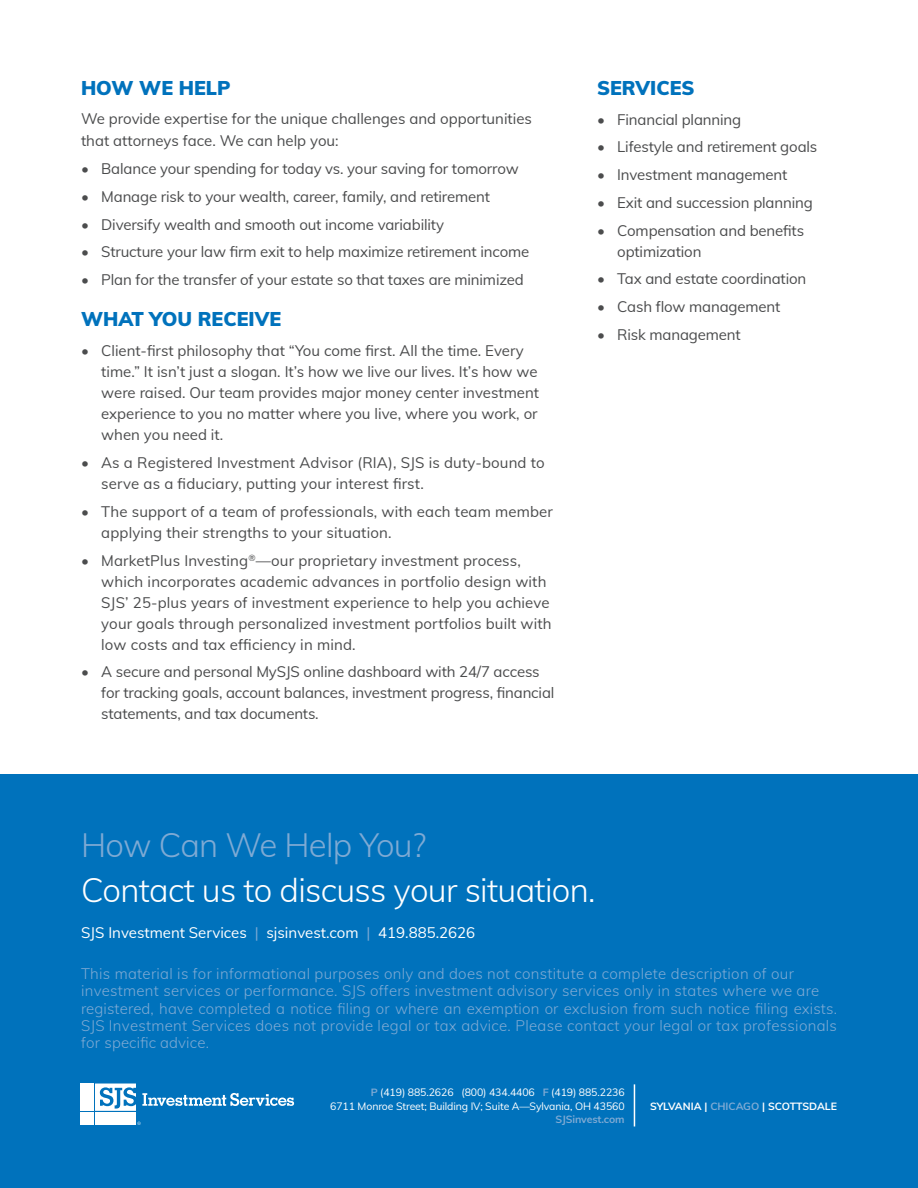
<style>
.page{position:relative;width:918px;height:1188px;background:#fff}
.page>*{position:absolute;margin:0;border:0;box-sizing:border-box;transform-origin:0 0}
.t1{font:300 33px "Muli";letter-spacing:-.02em;color:#fff}
.t2{font:300 33px "Muli";letter-spacing:-.02em;color:#7eaad4}
.t3{font:900 19.5px "Muli";color:#0072bc}
.t4{font:15px/21px "Muli";color:#4b4c4d}
.t5{font:300 15px/17.2px "Muli";letter-spacing:.02em;color:#7eaad4;text-align:justify}
.t6{font:15px "Muli";color:#fff}
.t7{font:10.5px/13.5px "Muli";letter-spacing:-.01em;color:#fff;text-align:right}
.t8{font:700 10.5px "Muli";color:#fff}
.s1{color:#7eaad4}
.s2{font-weight:700;color:#7eaad4}
</style>
<div class="page">
<div style="left:0;top:774px;width:918px;height:414px;background:#0072bc"></div>
<svg style="left:137px;top:1122px;width:4px;height:3px"></svg>
<svg style="left:142px;top:1093px;width:152px;height:13px"></svg>
<div style="left:95px;top:1112px;width:41px;height:13px;background:#fff"></div>
<div style="left:81px;top:1084px;width:13px;height:27px;background:#fff"></div>
<div style="left:81px;top:1112px;width:13px;height:13px;background:#fff"></div>
<svg style="left:95px;top:1084px;width:41px;height:27px"></svg>
<hr style="left:634px;top:1084px;width:1px;height:42px;background:#fff">
<p class="t3" style="left:81px;top:73px;width:151px">HOW WE HELP</p>
<p class="t4" style="left:81px;top:106px;width:453px;line-height:22.5px">We provide expertise for the unique challenges and opportunities that attorneys face. We can help you:</p>
<p class="t4" style="left:81px;top:157px;width:439px">• Balance your spending for today vs. your saving for tomorrow</p>
<p class="t4" style="left:81px;top:185px;width:411px">• Manage risk to your wealth, career, family, and retirement</p>
<p class="t4" style="left:81px;top:213px;width:365px">• Diversify wealth and smooth out income variability</p>
<p class="t4" style="left:81px;top:241px;width:450px">• Structure your law firm exit to help maximize retirement income</p>
<p class="t4" style="left:81px;top:268px;width:444px">• Plan for the transfer of your estate so that taxes are minimized</p>
<p class="t3" style="left:81px;top:305px;width:202px">WHAT YOU RECEIVE</p>
<p class="t4" style="left:101px;top:340px;width:439px;text-indent:-20px">• Client-first philosophy that “You come first. All the time. Every time.” It isn’t just a slogan. It’s how we live our lives. It’s how we were raised. Our team provides major money center investment experience to you no matter where you live, where you work, or when you need it.</p>
<p class="t4" style="left:101px;top:451px;width:445px;text-indent:-20px">• As a Registered Investment Advisor (RIA), SJS is duty-bound to serve as a fiduciary, putting your interest first.</p>
<p class="t4" style="left:101px;top:500px;width:453px;text-indent:-20px">• The support of a team of professionals, with each team member applying their strengths to your situation.</p>
<p class="t4" style="left:101px;top:549px;width:452px;text-indent:-20px">• MarketPlus Investing<sup>®</sup>—our proprietary investment process, which incorporates academic advances in portfolio design with SJS’ 25-plus years of investment experience to help you achieve your goals through personalized investment portfolios built with low costs and tax efficiency in mind.</p>
<p class="t4" style="left:101px;top:661px;width:455px;text-indent:-20px">• A secure and personal MySJS online dashboard with 24/7 access for tracking goals, account balances, investment progress, financial statements, and tax documents.</p>
<p class="t3" style="left:597px;top:73px;width:99px">SERVICES</p>
<p class="t4" style="left:597px;top:108px;width:146px">• Financial planning</p>
<p class="t4" style="left:597px;top:136px;width:222px">• Lifestyle and retirement goals</p>
<p class="t4" style="left:597px;top:163px;width:192px">• Investment management</p>
<p class="t4" style="left:597px;top:191px;width:217px">• Exit and succession planning</p>
<p class="t4" style="left:617px;top:219px;width:188px;text-indent:-20px">• Compensation and benefits optimization</p>
<p class="t4" style="left:597px;top:268px;width:211px">• Tax and estate coordination</p>
<p class="t4" style="left:597px;top:295px;width:185px">• Cash flow management</p>
<p class="t4" style="left:597px;top:323px;width:145px">• Risk management</p>
<p class="t2" style="left:81px;top:821px;width:347px">How Can We Help You?</p>
<p class="t1" style="left:81px;top:866px;width:516px">Contact us to discuss your situation.</p>
<p class="t6" style="left:81px;top:921px;width:396px">SJS Investment Services <span class="s1">|</span> sjsinvest.com <span class="s1">|</span> 419.885.2626</p>
<p class="t5" style="left:81px;top:964px;width:714px">This material is for informational purposes only and does not constitute a complete description of our</p>
<p class="t5" style="left:81px;top:982px;width:740px">investment services or performance. SJS offers investment advisory services only in states where we are</p>
<p class="t5" style="left:81px;top:999px;width:758px">registered, have completed a notice filing or where an exemption or exclusion from such notice filing exists.<br>SJS Investment Services does not provide legal or tax advice. Please contact your legal or tax professionals for specific advice.</p>
<p class="t7" style="left:330px;top:1085px;width:296px"><span class="s2">P</span> (419) 885.2626 (800) 434.4406 <span class="s2">F</span> (419) 885.2236<br>6711 Monroe Street; Building IV; Suite A—Sylvania, OH 43560<br><span class="s2">SJSinvest.com</span></p>
<p class="t8" style="left:650px;top:1098px;width:188px">SYLVANIA | <span class="s1">CHICAGO</span> | SCOTTSDALE</p>
</div>
